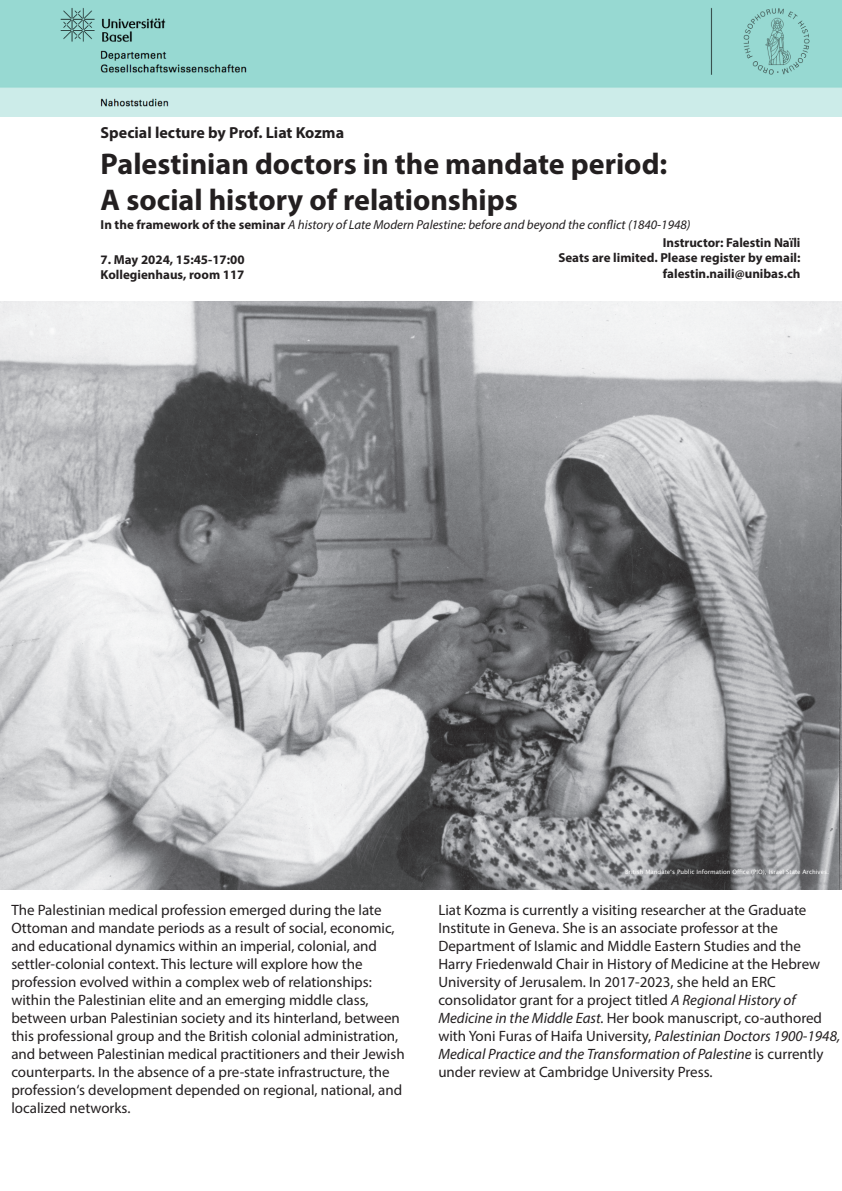
<style>
.page{position:relative;width:842px;height:1191px;background:#fff}
.page>*{position:absolute;margin:0;border:0;box-sizing:border-box;transform-origin:0 0}
.Titelblock{font:700 30px "Myriad Pro";color:#231f20}
.Titelblock-2{font:700 16px "Myriad Pro";color:#231f20}
.t1{font:15px/18px "Myriad Pro";color:#231f20}
.Titelblock-3{font:700 13px "Myriad Pro";color:#231f20}
.Titelblock-4{font:italic 13px "Myriad Pro";color:#231f20}
.t2{font:6px "Lucida Grande";color:#fff}
.s1{font-weight:700;font-style:normal}
.s2{font-style:italic}
</style>
<div class="page">
<img style="left:0;top:0;width:842px;height:116px">
<img style="left:0;top:301px;width:842px;height:588px">
<p class="Titelblock-2" style="left:101px;top:122px;width:245px">Special lecture by Prof. Liat Kozma</p>
<p class="Titelblock" style="left:101px;top:144px;width:568px">Palestinian doctors in the mandate period:</p>
<p class="Titelblock" style="left:101px;top:180px;width:419px">A social history of relationships</p>
<p class="Titelblock-4" style="left:101px;top:216px;width:591px"><span class="s1">In the framework of the seminar</span> A history of Late Modern Palestine: before and beyond the conflict (1840-1948)</p>
<p class="Titelblock-3" style="left:101px;top:251px;width:145px">7. May 2024, 15:45-17:00</p>
<p class="Titelblock-3" style="left:101px;top:266px;width:145px">Kollegienhaus, room 117</p>
<p class="Titelblock-3" style="left:663px;top:234px;width:139px">Instructor: Falestin Naïli</p>
<p class="Titelblock-3" style="left:558px;top:249px;width:244px">Seats are limited. Please register by email:</p>
<p class="Titelblock-3" style="left:663px;top:265px;width:139px">falestin.naili@unibas.ch</p>
<p class="t1" style="left:11px;top:901px;width:385px">The Palestinian medical profession emerged during the late<br>Ottoman and mandate periods as a result of social, economic, and educational dynamics within an imperial, colonial, and</p>
<p class="t1" style="left:11px;top:955px;width:395px">settler-colonial context. This lecture will explore how the profession evolved within a complex web of relationships: within the Palestinian elite and an emerging middle class, between urban Palestinian society and its hinterland, between this professional group and the British colonial administration, and between Palestinian medical practitioners and their Jewish counterparts. In the absence of a pre-state infrastructure, the profession‘s development depended on regional, national, and localized networks.</p>
<p class="t2" style="left:625px;top:868px;width:205px">British Mandate‘s Public Information Office (PIO), Israel State Archives.</p>
<p class="t1" style="left:438px;top:901px;width:403px">Liat Kozma is currently a visiting researcher at the Graduate Institute in Geneva. She is an associate professor at the Department of Islamic and Middle Eastern Studies and the<br>Harry Friedenwald Chair in History of Medicine at the Hebrew University of Jerusalem. In 2017-2023, she held an ERC consolidator grant for a project titled <span class="s2">A Regional History of Medicine in the Middle East.</span> Her book manuscript, co-authored with Yoni Furas of Haifa University, <span class="s2">Palestinian Doctors 1900-1948, Medical Practice and the Transformation of Palestine</span> is currently under review at Cambridge University Press.</p>
</div>
